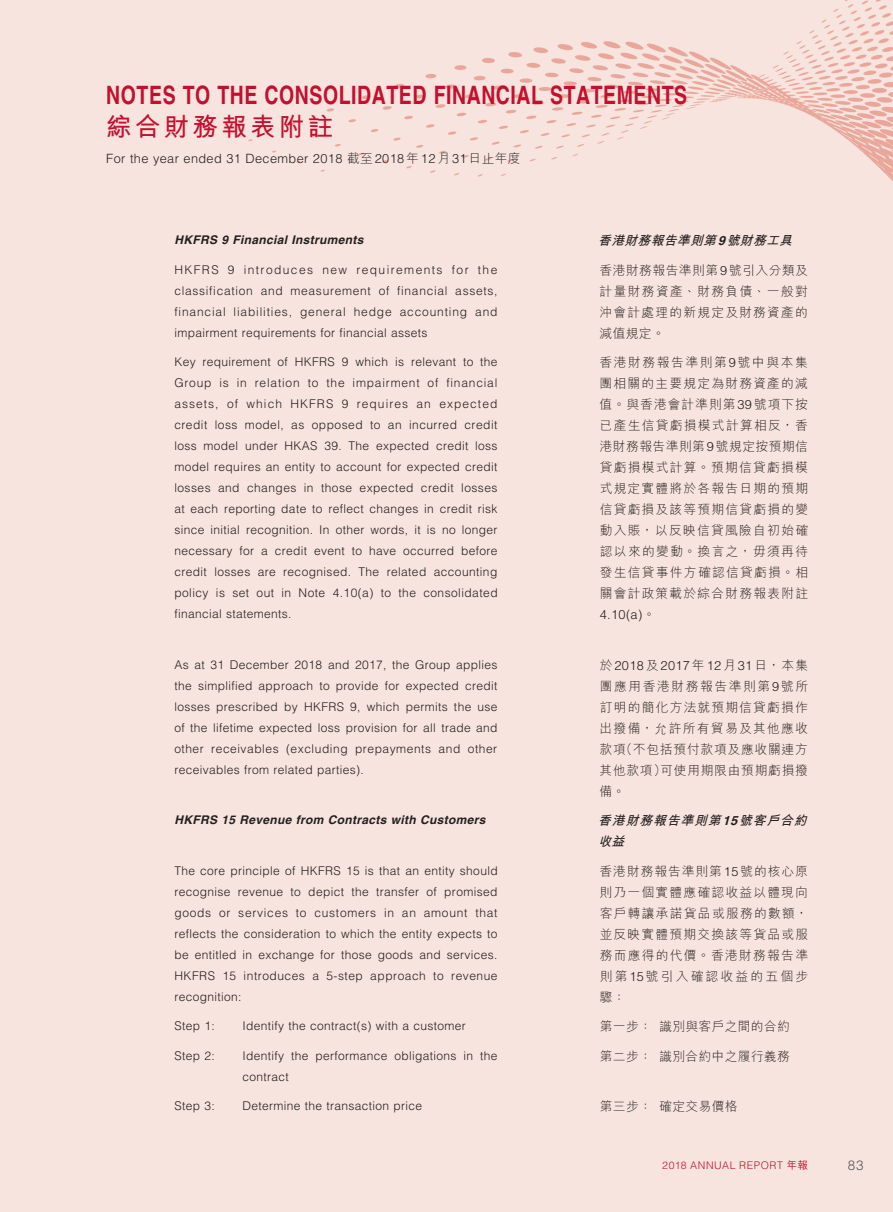
<style>
.page{position:relative;width:893px;height:1212px;background:#fff}
.page>*{position:absolute;margin:0;border:0;box-sizing:border-box;transform-origin:0 0}
.t1{font:700 25.5px "M Hei HK";letter-spacing:.13em;color:#c3102f}
.t2{font:700 25.35px "Helvetica";letter-spacing:.03em;color:#c3102f;scale:.77 1}
.t3{font:300 13.5px "Helvetica";color:#57585a}
.t4{font:300 12.75px/21px "M Hei HK";letter-spacing:.095em;color:#231f20;text-align:justify}
.t5{font:300 12.75px "Helvetica";letter-spacing:.03em;color:#231f20}
.t6{font:300 12.75px "M Hei HK";letter-spacing:.03em;color:#231f20}
.t7{font:italic 700 12.75px/21px "M Hei HK";color:#231f20}
.t8{font:300 12px/21px "Helvetica";letter-spacing:.03em;color:#231f20;text-align:justify}
.t9{font:italic 700 12px "Helvetica";letter-spacing:.03em;color:#231f20}
.t10{font:300 10.5px "Helvetica";letter-spacing:.055em;color:#c3102f}
.s1{font-family:"M Hei HK"}
.s2{font-family:"Helvetica"}
.s3{font-family:"M Hei HK";font-weight:500}
</style>
<div class="page">
<div style="left:1px;top:0;width:892px;height:1212px;background:#f8e4de"></div>
<img style="left:0;top:0;width:1px;height:1212px">
<h2 class="t2" style="left:106px;top:80px;width:38px">NOTES</h2>
<h2 class="t2" style="left:183px;top:80px;width:63px">TO THE</h2>
<h2 class="t2" style="left:265px;top:80px;width:37px">CONSOLID</h2>
<h2 class="t2" style="left:372px;top:80px;width:37px">ATED</h2>
<h2 class="t2" style="left:434px;top:80px;width:278px">FINANCIAL STATEMENTS</h2>
<h1 class="t1" style="left:106px;top:108px;width:228px">綜合財務報表附註</h1>
<p class="t5" style="left:106px;top:151px;width:416px">For the year ended 31 December 2018 <span class="s1">截至</span>2018<span class="s1">年</span>12<span class="s1">月</span>31<span class="s1">日止年度</span></p>
<p class="t9" style="left:174px;top:233px;width:191px">HKFRS 9 Financial Instruments</p>
<p class="t8" style="left:174px;top:259px;width:325px">HKFRS 9 introduces new requirements for the classification and measurement of financial assets, financial liabilities, general hedge accounting and impairment requirements for financial assets</p>
<p class="t8" style="left:174px;top:351px;width:325px">Key requirement of HKFRS 9 which is relevant to the Group is in relation to the impairment of financial assets, of which HKFRS 9 requires an expected credit loss model, as opposed to an incurred credit loss model under HKAS 39. The expected credit loss model requires an entity to account for expected credit losses and changes in those expected credit losses at each reporting date to reflect changes in credit risk since initial recognition. In other words, it is no longer necessary for a credit event to have occurred before credit losses are recognised. The related accounting policy is set out in Note 4.10(a) to the consolidated financial statements.</p>
<p class="t8" style="left:174px;top:654px;width:325px">As at 31 December 2018 and 2017, the Group applies the simplified approach to provide for expected credit losses prescribed by HKFRS 9, which permits the use of the lifetime expected loss provision for all trade and other receivables (excluding prepayments and other receivables from related parties).</p>
<p class="t9" style="left:174px;top:813px;width:313px">HKFRS 15 Revenue from Contracts with Customers</p>
<p class="t8" style="left:174px;top:860px;width:325px">The core principle of HKFRS 15 is that an entity should recognise revenue to depict the transfer of promised goods or services to customers in an amount that reflects the consideration to which the entity expects to be entitled in exchange for those goods and services.<br>HKFRS 15 introduces a 5-step approach to revenue recognition:</p>
<p class="t8" style="left:174px;top:1015px;width:42px">Step 1:</p>
<p class="t8" style="left:242px;top:1015px;width:225px">Identify the contract(s) with a customer</p>
<p class="t8" style="left:174px;top:1045px;width:42px">Step 2:</p>
<p class="t8" style="left:242px;top:1045px;width:257px">Identify the performance obligations in the contract</p>
<p class="t8" style="left:174px;top:1095px;width:42px">Step 3:</p>
<p class="t8" style="left:242px;top:1095px;width:181px">Determine the transaction price</p>
<p class="t7" style="left:598px;top:229px;width:200px">香港財務報告準則第<span class="s2">9</span> 號財務工具</p>
<p class="t4" style="left:600px;top:259px;width:210px">香港財務報告準則第<span class="s2">9</span>號引入分類及計量財務資產、財務負債、一般對沖會計處理的新規定及財務資產的減值規定。</p>
<p class="t4" style="left:600px;top:352px;width:210px">香港財務報告準則第<span class="s2">9</span>號中與本集團相關的主要規定為財務資產的減值。與香港會計準則第<span class="s2">39</span>號項下按已產生信貸虧損模式計算相反，香港財務報告準則第<span class="s2">9</span>號規定按預期信貸虧損模式計算。預期信貸虧損模式規定實體將於各報告日期的預期信貸虧損及該等預期信貸虧損的變動入賬，以反映信貸風險自初始確認以來的變動。換言之，毋須再待發生信貸事件方確認信貸虧損。相關會計政策載於綜合財務報表附註</p>
<p class="t5" style="left:600px;top:607px;width:57px">4.10(a)<span class="s1">。</span></p>
<p class="t5" style="left:600px;top:657px;width:210px"><span class="s1">於</span>2018<span class="s1">及</span>2017<span class="s1">年</span>12<span class="s1">月</span>31<span class="s1">日，本集</span></p>
<p class="t4" style="left:599px;top:675px;width:210px">團應用香港財務報告準則第<span class="s2">9</span>號所訂明的簡化方法就預期信貸虧損作出撥備，允許所有貿易及其他應收款項（不包括預付款項及應收關連方其他款項）可使用期限由預期虧損撥備。</p>
<p class="t7" style="left:598px;top:809px;width:214px">香港財務報告準則第<span class="s2">15</span>號客戶合約收益</p>
<p class="t4" style="left:600px;top:860px;width:210px">香港財務報告準則第<span class="s2">15</span>號的核心原則乃一個實體應確認收益以體現向客戶轉讓承諾貨品或服務的數額，並反映實體預期交換該等貨品或服務而應得的代價。香港財務報告準則第<span class="s2">15</span>號引入確認收益的五個步驟：</p>
<p class="t6" style="left:600px;top:1018px;width:192px">第一步：識別與客戶之間的合約</p>
<p class="t6" style="left:600px;top:1047px;width:192px">第二步：識別合約中之履行義務</p>
<p class="t6" style="left:600px;top:1098px;width:139px">第三步：確定交易價格</p>
<p class="t10" style="left:662px;top:1158px;width:147px">2018 ANNUAL REPORT <span class="s3">年報</span></p>
<p class="t3" style="left:848px;top:1156px;width:17px">83</p>
</div>
